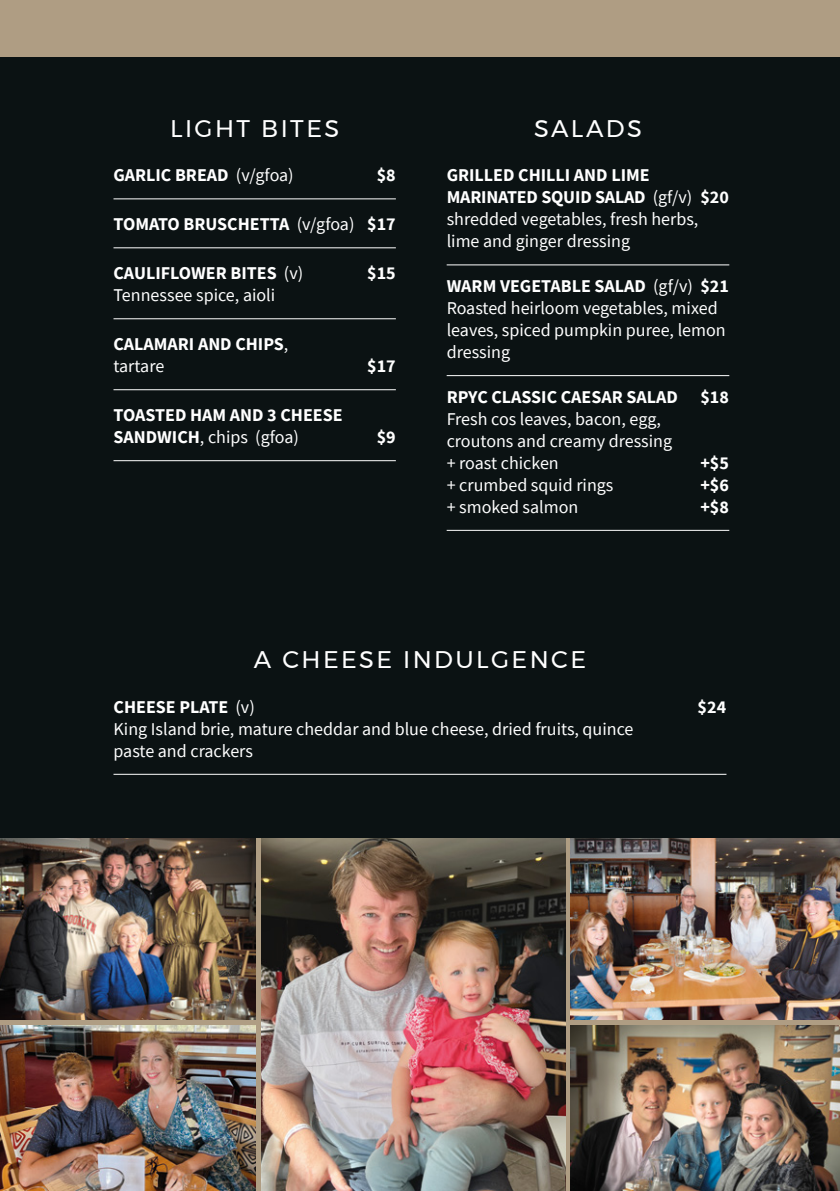
<style>
.page{position:relative;width:840px;height:1191px;background:#fff}
.page>*{position:absolute;margin:0;border:0;box-sizing:border-box;transform-origin:0 0}
.t1{font:24px "Montserrat";letter-spacing:.1em;color:#fff}
.t2{font:18px/22px "Source Sans Pro";color:#fff}
.t3{font:700 18px/22px "Source Sans Pro";color:#fff}
.s1{font-weight:400}
.s2{font-weight:700}
</style>
<div class="page">
<div style="left:0;top:0;width:839px;height:1191px;background:#af9d83"></div>
<img style="left:261px;top:837px;width:304px;height:354px">
<img style="left:0;top:837px;width:256px;height:182px">
<img style="left:570px;top:1025px;width:269px;height:166px">
<img style="left:0;top:1025px;width:256px;height:166px">
<img style="left:570px;top:837px;width:269px;height:182px">
<div style="left:0;top:57px;width:839px;height:780px;background:#0b1213"></div>
<hr style="left:113px;top:198px;width:282px;height:1px;background:#fff">
<hr style="left:113px;top:247px;width:282px;height:1px;background:#fff">
<hr style="left:113px;top:318px;width:282px;height:1px;background:#fff">
<hr style="left:113px;top:389px;width:282px;height:1px;background:#fff">
<hr style="left:113px;top:460px;width:282px;height:1px;background:#fff">
<hr style="left:446px;top:264px;width:283px;height:1px;background:#fff">
<hr style="left:446px;top:375px;width:283px;height:1px;background:#fff">
<hr style="left:446px;top:530px;width:283px;height:1px;background:#fff">
<hr style="left:113px;top:774px;width:613px;height:1px;background:#fff">
<h1 class="t1" style="left:170px;top:110px;width:170px">LIGHT BITES</h1>
<p class="t3" style="left:113px;top:164px;width:182px">GARLIC BREAD <span class="s1">(v/gfoa)</span></p>
<p class="t3" style="left:376px;top:164px;width:21px">$8</p>
<p class="t3" style="left:113px;top:213px;width:284px">TOMATO BRUSCHETTA <span class="s1">(v/gfoa)</span> $17</p>
<p class="t3" style="left:113px;top:262px;width:191px">CAULIFLOWER BITES <span class="s1">(v)</span></p>
<p class="t3" style="left:367px;top:262px;width:30px">$15</p>
<p class="t2" style="left:113px;top:284px;width:163px">Tennessee spice, aioli</p>
<p class="t3" style="left:113px;top:333px;width:176px">CALAMARI AND CHIPS<span class="s1">, tartare</span></p>
<p class="t3" style="left:367px;top:355px;width:30px">$17</p>
<p class="t3" style="left:113px;top:404px;width:230px">TOASTED HAM AND 3 CHEESE<br>SANDWICH<span class="s1">, chips (gfoa)</span></p>
<p class="t3" style="left:376px;top:426px;width:21px">$9</p>
<h1 class="t1" style="left:533px;top:110px;width:109px">SALADS</h1>
<p class="t2" style="left:446px;top:164px;width:284px"><span class="s2">GRILLED CHILLI AND LIME<br>MARINATED SQUID SALAD</span> (gf/v) <span class="s2">$20 </span>shredded vegetables, fresh herbs, lime and ginger dressing</p>
<p class="t2" style="left:446px;top:275px;width:284px"><span class="s2">WARM VEGETABLE SALAD</span> (gf/v) <span class="s2">$21<br></span>Roasted heirloom vegetables, mixed leaves, spiced pumpkin puree, lemon dressing</p>
<p class="t3" style="left:446px;top:385px;width:232px">RPYC CLASSIC CAESAR SALAD</p>
<p class="t3" style="left:700px;top:385px;width:30px">$18</p>
<p class="t2" style="left:446px;top:408px;width:227px">Fresh cos leaves, bacon, egg, croutons and creamy dressing + roast chicken</p>
<p class="t3" style="left:700px;top:451px;width:30px">+$5</p>
<p class="t2" style="left:446px;top:474px;width:168px">+ crumbed squid rings</p>
<p class="t3" style="left:700px;top:473px;width:30px">+$6</p>
<p class="t2" style="left:446px;top:496px;width:133px">+ smoked salmon</p>
<p class="t3" style="left:700px;top:495px;width:30px">+$8</p>
<h1 class="t1" style="left:254px;top:641px;width:333px">A CHEESE INDULGENCE</h1>
<p class="t3" style="left:113px;top:695px;width:143px">CHEESE PLATE <span class="s1">(v)</span></p>
<p class="t3" style="left:697px;top:695px;width:30px">$24</p>
<p class="t2" style="left:113px;top:717px;width:521px">King Island brie, mature cheddar and blue cheese, dried fruits, quince paste and crackers</p>
</div>
